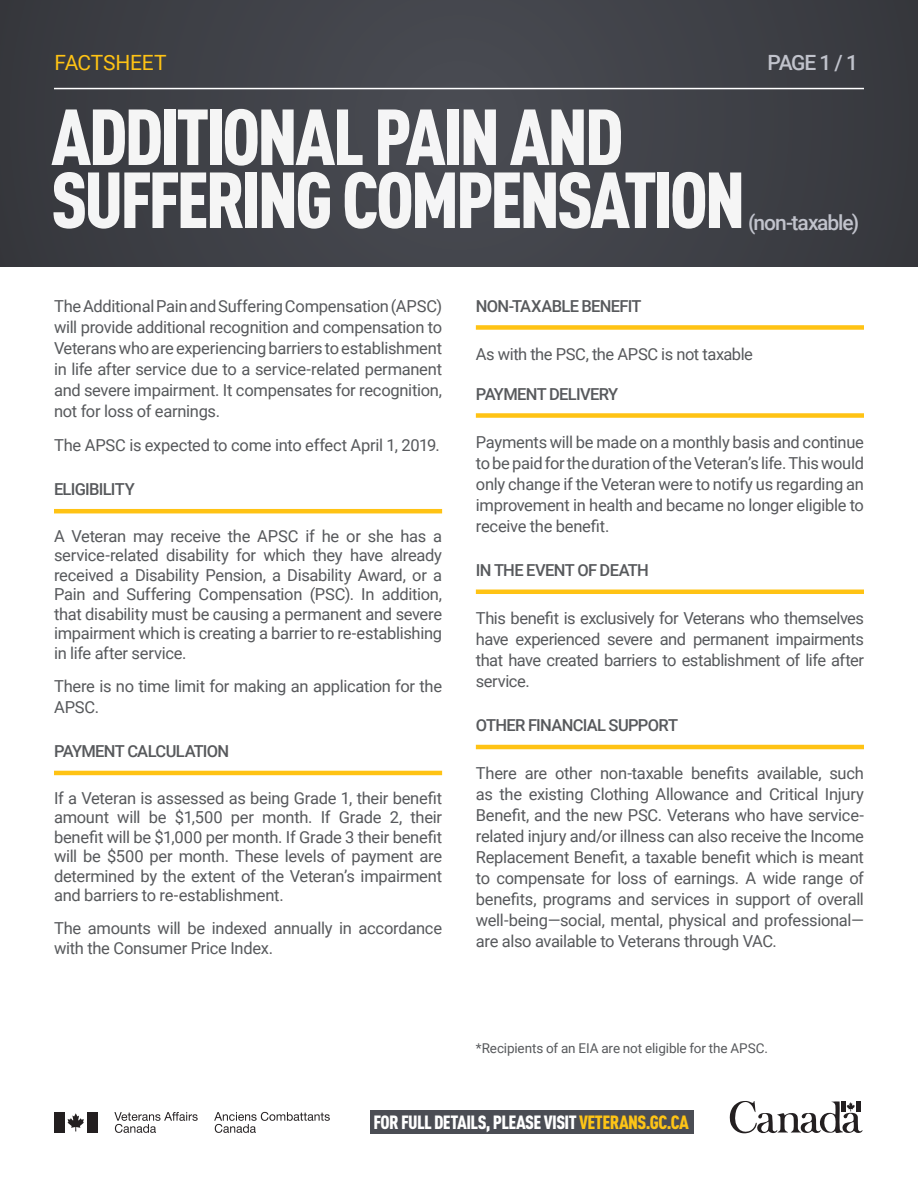
<style>
.page{position:relative;width:918px;height:1188px;background:#fff}
.page>*{position:absolute;margin:0;border:0;box-sizing:border-box;transform-origin:0 0}
.t1{font:900 78px/63px "DIN Cond";letter-spacing:-.04em;color:#fff}
.t2{font:500 21px "Roboto";letter-spacing:-.05em;color:#c1c3cc}
.Fact_Sheet_Category{font:21px "Roboto";letter-spacing:-.015em;color:#ffc314}
.t3{font:900 18.9px "DIN Cond";letter-spacing:-.03em;color:#fff}
.Body_Copy{font:16.5px/21px "Roboto";letter-spacing:-.02em;color:#57595c;text-align:justify}
.Headers_-_Most_Recen{font:500 16.5px "Roboto";letter-spacing:-.045em;color:#57595c}
.Body_Copy-2{font:13.5px "Roboto";letter-spacing:-.01em;color:#57595c}
.s1{color:#fec416}
</style>
<div class="page">
<div style="left:0;top:0;width:918px;height:266px;background:#404148"></div>
<hr style="left:54px;top:88px;width:810px;height:1px;background:#fff">
<hr style="left:54px;top:509px;width:388px;height:4px;background:#ffc314">
<hr style="left:54px;top:771px;width:388px;height:4px;background:#ffc314">
<div style="left:476px;top:325px;width:388px;height:5px;background:#ffc314"></div>
<div style="left:476px;top:413px;width:388px;height:5px;background:#ffc314"></div>
<hr style="left:476px;top:590px;width:388px;height:4px;background:#ffc314">
<hr style="left:476px;top:745px;width:388px;height:4px;background:#ffc314">
<div style="left:370px;top:1110px;width:323px;height:24px;background:#4b4d54"></div>
<svg style="left:730px;top:1101px;width:133px;height:33px"></svg>
<svg style="left:114px;top:1112px;width:84px;height:21px"></svg>
<svg style="left:214px;top:1112px;width:116px;height:21px"></svg>
<div style="left:54px;top:1112px;width:10px;height:21px;background:#231f20"></div>
<div style="left:87px;top:1112px;width:10px;height:21px;background:#231f20"></div>
<svg style="left:68px;top:1113px;width:16px;height:18px"></svg>
<p class="Fact_Sheet_Category" style="left:54px;top:47px;width:114px">FACTSHEET</p>
<h1 class="t1" style="left:51px;top:103px;width:696px">ADDITIONAL PAIN AND<br>SUFFERING COMPENSATION</h1>
<p class="t2" style="left:768px;top:47px;width:92px">PAGE 1 / 1</p>
<p class="t2" style="left:748px;top:207px;width:113px">(non-taxable)</p>
<p class="Body_Copy" style="left:54px;top:295px;width:390px">The Additional Pain and Suffering Compensation (APSC) will provide additional recognition and compensation to Veterans who are experiencing barriers to establishment in life after service due to a service-related permanent and severe impairment. It compensates for recognition, not for loss of earnings.</p>
<p class="Body_Copy" style="left:54px;top:434px;width:387px">The APSC is expected to come into effect April 1, 2019.</p>
<p class="Headers_-_Most_Recen" style="left:54px;top:478px;width:82px">ELIGIBILITY</p>
<p class="Body_Copy" style="left:54px;top:526px;width:390px;line-height:19.5px">A Veteran may receive the APSC if he or she has a service-related disability for which they have already received a Disability Pension, a Disability Award, or a Pain and Suffering Compensation (PSC). In addition, that disability must be causing a permanent and severe impairment which is creating a barrier to re-establishing in life after service.</p>
<p class="Body_Copy" style="left:54px;top:675px;width:390px">There is no time limit for making an application for the<br>APSC.</p>
<p class="Headers_-_Most_Recen" style="left:54px;top:740px;width:177px">PAYMENT CALCULATION</p>
<p class="Body_Copy" style="left:54px;top:787px;width:390px;line-height:19.5px">If a Veteran is assessed as being Grade 1, their benefit amount will be $1,500 per month. If Grade 2, their benefit will be $1,000 per month. If Grade 3 their benefit will be $500 per month. These levels of payment are determined by the extent of the Veteran’s impairment and barriers to re-establishment.</p>
<p class="Body_Copy" style="left:54px;top:918px;width:390px;line-height:19.5px">The amounts will be indexed annually in accordance with the Consumer Price Index.</p>
<p class="Headers_-_Most_Recen" style="left:476px;top:294px;width:167px">NON-TAXABLE BENEFIT</p>
<p class="Body_Copy" style="left:476px;top:343px;width:279px">As with the PSC, the APSC is not taxable</p>
<p class="Headers_-_Most_Recen" style="left:476px;top:382px;width:144px">PAYMENT DELIVERY</p>
<p class="Body_Copy" style="left:476px;top:431px;width:390px">Payments will be made on a monthly basis and continue to be paid for the duration of the Veteran’s life. This would only change if the Veteran were to notify us regarding an improvement in health and became no longer eligible to receive the benefit.</p>
<p class="Headers_-_Most_Recen" style="left:476px;top:559px;width:174px">IN THE EVENT OF DEATH</p>
<p class="Body_Copy" style="left:476px;top:607px;width:390px">This benefit is exclusively for Veterans who themselves have experienced severe and permanent impairments that have created barriers to establishment of life after service.</p>
<p class="Headers_-_Most_Recen" style="left:476px;top:714px;width:204px">OTHER FINANCIAL SUPPORT</p>
<p class="Body_Copy" style="left:476px;top:762px;width:390px">There are other non-taxable benefits available, such as the existing Clothing Allowance and Critical Injury Benefit, and the new PSC. Veterans who have service&shy;related injury and/or illness can also receive the Income Replacement Benefit, a taxable benefit which is meant to compensate for loss of earnings. A wide range of benefits, programs and services in support of overall well-being—social, mental, physical and professional— are also available to Veterans through VAC.</p>
<p class="Body_Copy-2" style="left:476px;top:1038px;width:294px">*Recipients of an EIA are not eligible for the APSC.</p>
<p class="t3" style="left:373px;top:1110px;width:317px">FOR FULL DETAILS, PLEASE VISIT <span class="s1">VETERANS.GC.CA</span></p>
</div>
